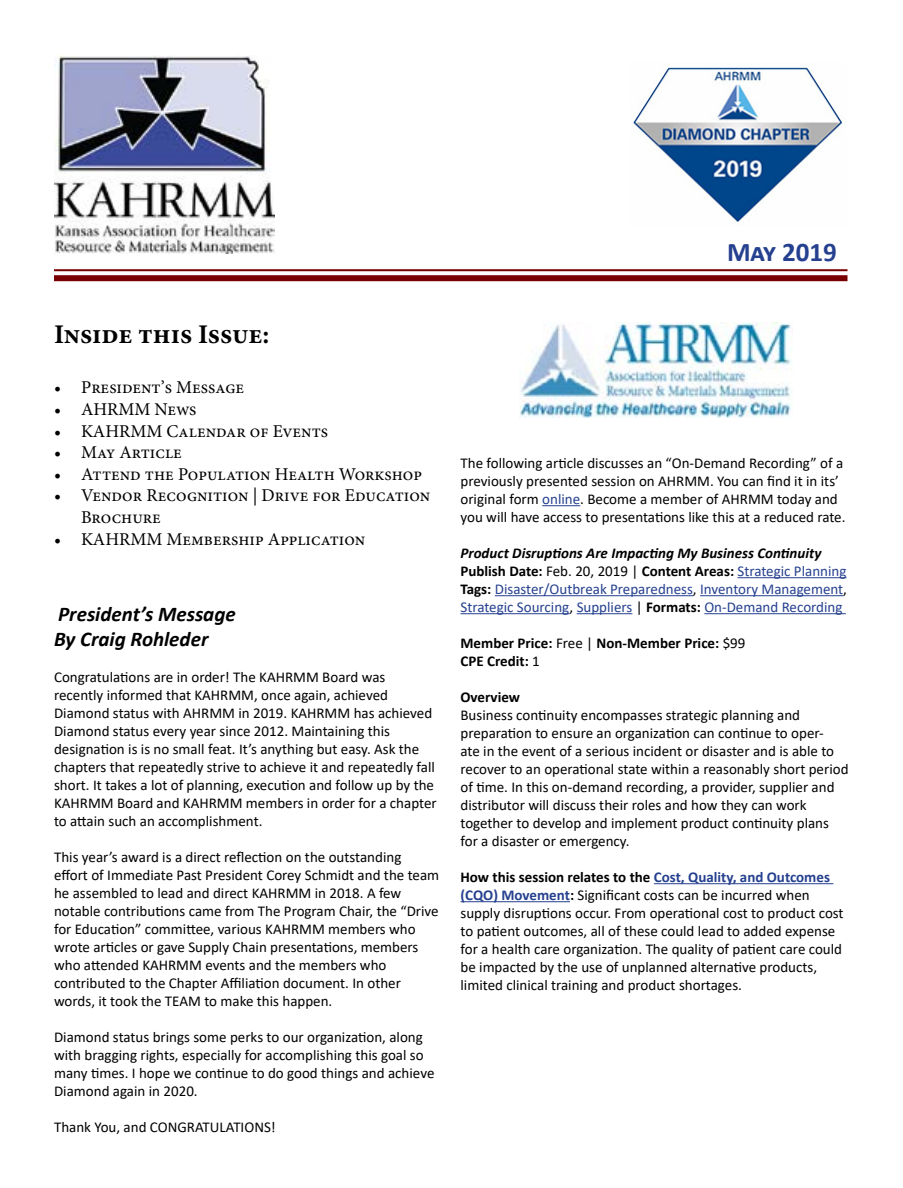
<style>
.page{position:relative;width:903px;height:1188px;background:#fff}
.page>*{position:absolute;margin:0;border:0;box-sizing:border-box;transform-origin:0 0}
.t1{font:700 27px "Minion Pro";color:#000}
.t2{font:700 27px "Calibri";color:#25408f}
.t3{font:italic 700 21px/25.2px "Calibri";color:#000}
.t4{font:18px/21.6px "Minion Pro";color:#000}
.t5{font:15px/18px "Calibri";color:#000}
.t6{font:15px/18px "Calibri";color:#25408f}
.t7{font:700 15px/18px "Calibri";color:#000}
.s1{color:#25408f}
.s2{font-weight:700;font-style:italic;color:#000}
.s3{font-weight:700;color:#000}
.s4{color:#000}
.s5{font-weight:400}
.s6{font-weight:700}
.s7{font-weight:700;color:#25408f}
</style>
<div class="page">
<img style="left:55px;top:56px;width:219px;height:197px">
<hr style="left:54px;top:269px;width:794px;height:2px;background:#790002">
<div style="left:54px;top:275px;width:794px;height:6px;background:#790002"></div>
<hr style="left:542px;top:505px;width:38px;height:1px;background:#25408f">
<hr style="left:738px;top:577px;width:109px;height:1px;background:#25408f">
<hr style="left:495px;top:595px;width:198px;height:1px;background:#25408f">
<hr style="left:700px;top:595px;width:143px;height:1px;background:#25408f">
<hr style="left:460px;top:613px;width:110px;height:1px;background:#25408f">
<hr style="left:577px;top:613px;width:55px;height:1px;background:#25408f">
<hr style="left:704px;top:613px;width:142px;height:1px;background:#25408f">
<hr style="left:654px;top:883px;width:179px;height:1px;background:#25408f">
<hr style="left:460px;top:901px;width:110px;height:1px;background:#25408f">
<img style="left:520px;top:323px;width:273px;height:94px">
<img style="left:632px;top:67px;width:210px;height:155px">
<h1 class="t2" style="left:727px;top:233px;width:111px">May 2019</h1>
<h1 class="t1" style="left:54px;top:315px;width:217px">Inside this Issue:</h1>
<p class="t4" style="left:54px;top:377px;width:192px">• President’s Message</p>
<p class="t4" style="left:54px;top:399px;width:144px">• AHRMM News</p>
<p class="t4" style="left:54px;top:420px;width:276px">• KAHRMM Calendar of Events</p>
<p class="t4" style="left:54px;top:442px;width:129px">• May Article</p>
<p class="t4" style="left:54px;top:463px;width:370px">• Attend the Population Health Workshop</p>
<p class="t4" style="left:81px;top:485px;width:351px;text-indent:-27px">• Vendor Recognition | Drive for Education<br>Brochure</p>
<p class="t4" style="left:54px;top:528px;width:313px">• KAHRMM Membership Application</p>
<h2 class="t3" style="left:54px;top:601px;width:183px">President’s Message<br>By Craig Rohleder</h2>
<p class="t5" style="left:54px;top:668px;width:384px">Congratulations are in order! The KAHRMM Board was recently informed that KAHRMM, once again, achieved Diamond status with AHRMM in 2019. KAHRMM has achieved Diamond status every year since 2012. Maintaining this designation is is no small feat. It’s anything but easy. Ask the chapters that repeatedly strive to achieve it and repeatedly fall short. It takes a lot of planning, execution and follow up by the KAHRMM Board and KAHRMM members in order for a chapter to attain such an accomplishment.</p>
<p class="t5" style="left:54px;top:848px;width:387px">This year’s award is a direct reflection on the outstanding<br>effort of Immediate Past President Corey Schmidt and the team he assembled to lead and direct KAHRMM in 2018. A few notable contributions came from The Program Chair, the “Drive for Education” committee, various KAHRMM members who wrote articles or gave Supply Chain presentations, members who attended KAHRMM events and the members who contributed to the Chapter Affiliation document. In other words, it took the TEAM to make this happen.</p>
<p class="t5" style="left:54px;top:1028px;width:382px">Diamond status brings some perks to our organization, along with bragging rights, especially for accomplishing this goal so many times. I hope we continue to do good things and achieve Diamond again in 2020.</p>
<p class="t5" style="left:54px;top:1118px;width:223px">Thank You, and CONGRATULATIONS!</p>
<p class="t5" style="left:460px;top:454px;width:387px">The following article discusses an “On-Demand Recording” of a previously presented session on AHRMM. You can find it in its’ original form <span class="s1">online</span>. Become a member of AHRMM today and you will have access to presentations like this at a reduced rate.</p>
<p class="t6" style="left:460px;top:544px;width:388px"><span class="s2">Product Disruptions Are Impacting My Business Continuity </span><span class="s3">Publish Date:</span> <span class="s4">Feb. 20, 2019 |</span> <span class="s3">Content Areas:</span> Strategic Planning <span class="s3">Tags:</span> Disaster/Outbreak Preparedness<span class="s4">,</span> Inventory Management<span class="s4">, </span>Strategic Sourcing<span class="s4">,</span> Suppliers <span class="s4">|</span> <span class="s3">Formats:</span> On-Demand Recording</p>
<p class="t7" style="left:460px;top:634px;width:287px">Member Price: <span class="s5">Free |</span> Non-Member Price: <span class="s5">$99<br></span>CPE Credit: <span class="s5">1</span></p>
<p class="t7" style="left:461px;top:688px;width:61px">Overview</p>
<p class="t5" style="left:461px;top:706px;width:390px">Business continuity encompasses strategic planning and preparation to ensure an organization can continue to oper-<br>ate in the event of a serious incident or disaster and is able to recover to an operational state within a reasonably short period of time. In this on-demand recording, a provider, supplier and distributor will discuss their roles and how they can work together to develop and implement product continuity plans for a disaster or emergency.</p>
<p class="t5" style="left:461px;top:868px;width:385px"><span class="s6">How this session relates to the</span> <span class="s7">Cost, Quality, and Outcomes (CQO) Movement</span><span class="s6">:</span> Significant costs can be incurred when supply disruptions occur. From operational cost to product cost to patient outcomes, all of these could lead to added expense for a health care organization. The quality of patient care could be impacted by the use of unplanned alternative products, limited clinical training and product shortages.</p>
</div>
